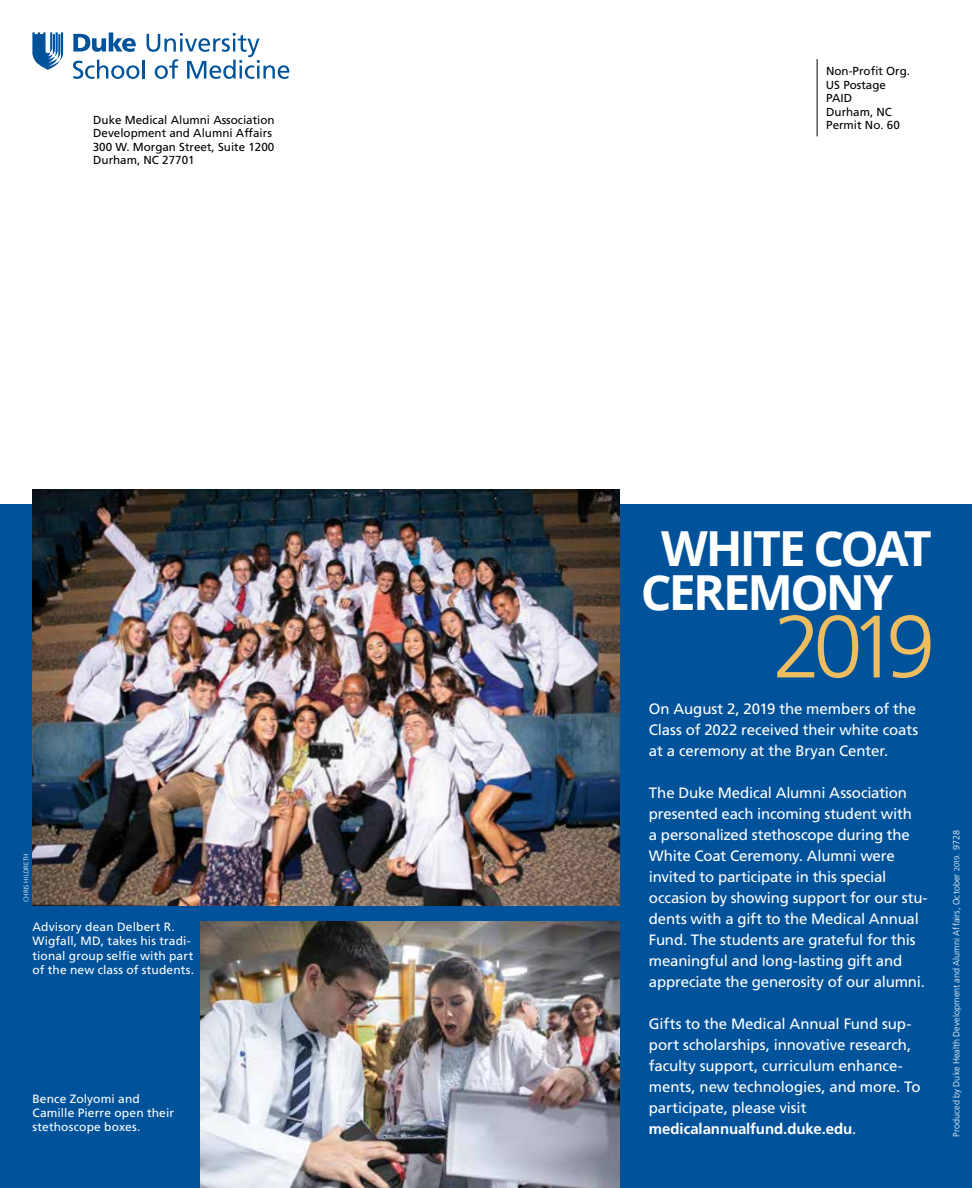
<style>
.page{position:relative;width:972px;height:1188px;background:#fff}
.page>*{position:absolute;margin:0;border:0;box-sizing:border-box;transform-origin:0 0}
.t1{font:300 88.5px "Frutiger LT Pro";color:#eebd60}
.t2{font:700 48.3px/43.5px "Open Sans";letter-spacing:-.055em;color:#fff}
.t3{font:15px/21px "Frutiger LT Pro";letter-spacing:-.01em;color:#fff}
.t4{font:12px/14.4px "Frutiger LT Pro";letter-spacing:.01em;color:#fff}
.t5{font:11.7px/13.5px "Frutiger LT Pro";color:#000}
.t6{font:300 9px "Frutiger LT Pro";letter-spacing:.005em;color:#fff}
.t7{font:300 6.75px "Frutiger LT Pro";letter-spacing:.02em;color:#fff}
.s1{font-weight:700}
.s2{font-size:7.5px}
</style>
<div class="page">
<div style="left:0;top:504px;width:972px;height:684px;background:#00539b"></div>
<hr style="left:817px;top:59px;width:1px;height:77px;background:#000">
<svg style="left:73px;top:33px;width:216px;height:46px"></svg>
<svg style="left:32px;top:32px;width:31px;height:38px"></svg>
<img style="left:201px;top:922px;width:418px;height:266px">
<img style="left:32px;top:490px;width:587px;height:415px">
<p class="t5" style="left:93px;top:113px;width:183px">Duke Medical Alumni Association<br>Development and Alumni Affairs<br>300 W. Morgan Street, Suite 1200<br>Durham, NC 27701</p>
<p class="t7" style="left:22px;top:902px;width:51px;rotate:-90deg">CHRIS HILDRETH</p>
<p class="t4" style="left:32px;top:919px;width:163px">Advisory dean Delbert R.<br>Wigfall, MD, takes his tradi&shy;tional group selfie with part of the new class of students.</p>
<p class="t4" style="left:32px;top:1091px;width:143px">Bence Zolyomi and<br>Camille Pierre open their stethoscope boxes.</p>
<p class="t5" style="left:826px;top:65px;width:86px">Non-Profit Org.<br>US Postage<br>PAID<br>Durham, NC<br>Permit No. 60</p>
<h2 class="t2" style="left:641px;top:526px;width:292px;text-indent:20px">WHITE COAT<br>CEREMONY</h2>
<h1 class="t1" style="left:773px;top:595px;width:164px">2019</h1>
<p class="t3" style="left:649px;top:699px;width:271px">On August 2, 2019 the members of the<br>Class of 2022 received their white coats at a ceremony at the Bryan Center.</p>
<p class="t3" style="left:649px;top:783px;width:280px">The Duke Medical Alumni Association presented each incoming student with<br>a personalized stethoscope during the White Coat Ceremony. Alumni were invited to participate in this special occasion by showing support for our stu&shy;dents with a gift to the Medical Annual Fund. The students are grateful for this meaningful and long-lasting gift and appreciate the generosity of our alumni.</p>
<p class="t3" style="left:649px;top:1014px;width:273px">Gifts to the Medical Annual Fund sup&shy;port scholarships, innovative research, faculty support, curriculum enhance&shy;ments, new technologies, and more. To participate, please visit <span class="s1">medicalannualfund.duke.edu</span>.</p>
<p class="t6" style="left:951px;top:1137px;width:308px;rotate:-90deg">Produced by Duke Health Development and Alumni Affairs, October <span class="s2">2019.</span> 9728</p>
</div>
